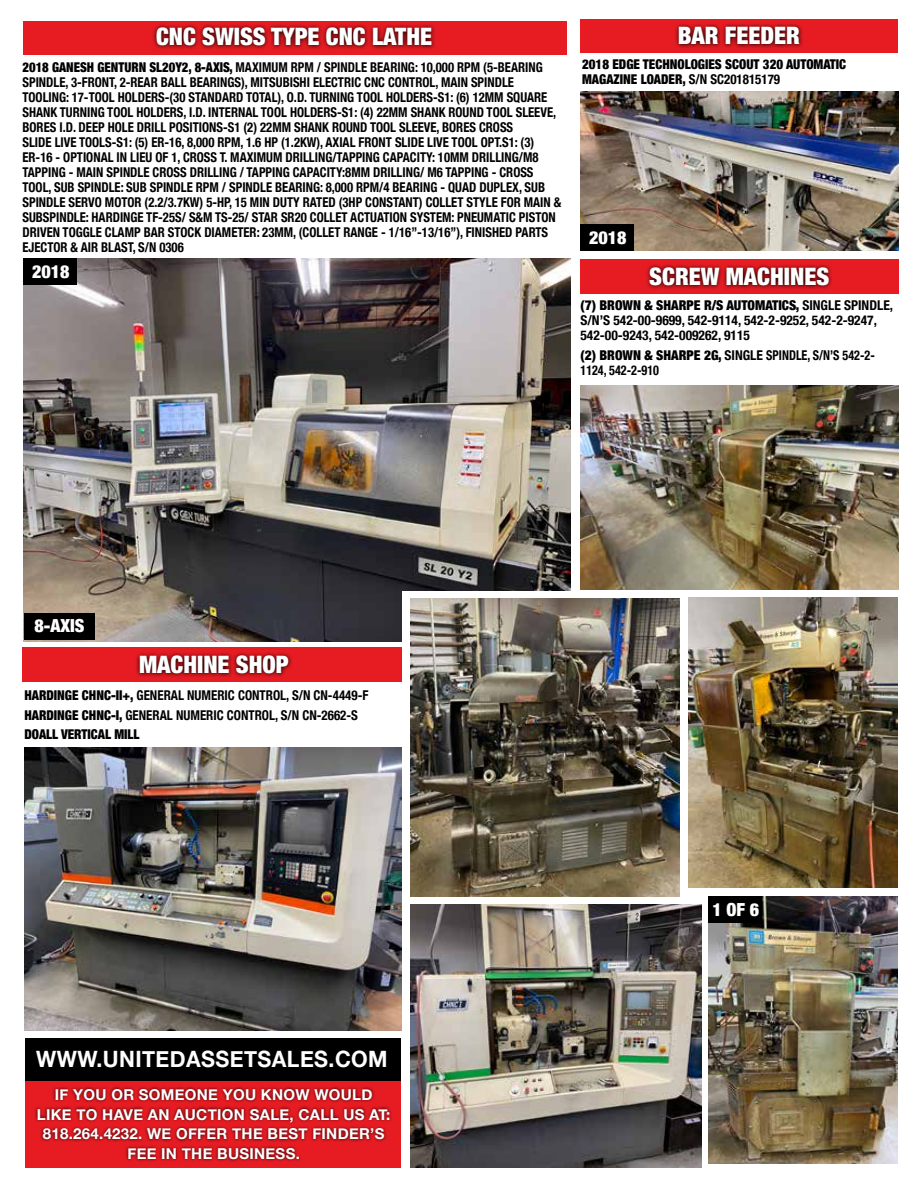
<style>
.page{position:relative;width:918px;height:1188px;background:#fff}
.page>*{position:absolute;margin:0;border:0;box-sizing:border-box;transform-origin:0 0}
.t1{font:900 condensed 24px "Helvetica Neue";color:#fff}
.t2{font:700 22.5px "Helvetica Neue";letter-spacing:.02em;color:#fff;scale:.95 1}
.t3{font:900 condensed 18px "Helvetica Neue";color:#fff}
.t4{font:700 15px/19.5px "Helvetica Neue";letter-spacing:.02em;color:#fff;text-align:center}
.t5{font:700 condensed 13.5px/15px "Helvetica Neue";color:#000;scale:.94 1}
.t6{font:700 condensed 13.5px/15px "Helvetica Neue";color:#000}
.t7{font:700 condensed 13.5px/19.6px "Helvetica Neue";color:#000;scale:.96 1}
.t8{font:900 condensed 13.5px/15px "Helvetica Neue";color:#000;scale:.96 1}
.s1{font-weight:900}
.s2{font-weight:700}
</style>
<div class="page">
<img style="left:580px;top:385px;width:319px;height:205px">
<img style="left:580px;top:91px;width:318px;height:160px">
<div style="left:23px;top:21px;width:544px;height:33px;background:#e71c23"></div>
<svg style="left:153px;top:24px;width:282px;height:26px"></svg>
<div style="left:580px;top:20px;width:318px;height:33px;background:#e71c23"></div>
<svg style="left:675px;top:24px;width:128px;height:24px;background:#810f13"></svg>
<img style="left:24px;top:258px;width:546px;height:384px">
<div style="left:24px;top:259px;width:53px;height:26px;background:#000"></div>
<div style="left:24px;top:613px;width:70px;height:26px;background:#000"></div>
<div style="left:581px;top:225px;width:53px;height:26px;background:#000"></div>
<div style="left:580px;top:259px;width:319px;height:35px;background:#e71c23"></div>
<svg style="left:646px;top:264px;width:186px;height:25px;background:#810f13"></svg>
<div style="left:22px;top:647px;width:385px;height:35px;background:#e71c23"></div>
<svg style="left:136px;top:652px;width:156px;height:25px;background:#820f13"></svg>
<img style="left:688px;top:598px;width:209px;height:290px">
<div style="left:402px;top:591px;width:246px;height:281px;background:#fff"></div>
<img style="left:709px;top:897px;width:188px;height:267px">
<div style="left:709px;top:897px;width:53px;height:26px;background:#000"></div>
<img style="left:410px;top:599px;width:269px;height:298px">
<img style="left:410px;top:904px;width:292px;height:264px">
<img style="left:25px;top:747px;width:376px;height:283px">
<div style="left:25px;top:1052px;width:376px;height:115px;background:#e71c23"></div>
<div style="left:25px;top:1038px;width:376px;height:43px;background:#000"></div>
<div style="left:34px;top:1085px;width:359px;height:78px;background:#000;opacity:.75"></div>
<h1 class="t1" style="left:156px;top:17px;width:278px">CNC SWISS TYPE CNC LATHE</h1>
<h1 class="t1" style="left:678px;top:16px;width:124px">BAR FEEDER</h1>
<p class="t5" style="left:22px;top:59px;width:575px"><span class="s1">2018 GANESH GENTURN SL20Y2, 8-AXIS,</span> MAXIMUM RPM / SPINDLE BEARING: 10,000 RPM (5-BEARING SPINDLE, 3-FRONT, 2-REAR BALL BEARINGS), MITSUBISHI ELECTRIC CNC CONTROL, MAIN SPINDLE TOOLING: 17-TOOL HOLDERS-(30 STANDARD TOTAL), O.D. TURNING TOOL HOLDERS-S1: (6) 12MM SQUARE SHANK TURNING TOOL HOLDERS, I.D. INTERNAL TOOL HOLDERS-S1: (4) 22MM SHANK ROUND TOOL SLEEVE, BORES I.D. DEEP HOLE DRILL POSITIONS-S1 (2) 22MM SHANK ROUND TOOL SLEEVE, BORES CROSS<br>SLIDE LIVE TOOLS-S1: (5) ER-16, 8,000 RPM, 1.6 HP (1.2KW), AXIAL FRONT SLIDE LIVE TOOL OPT.S1: (3)<br>ER-16 - OPTIONAL IN LIEU OF 1, CROSS T. MAXIMUM DRILLING/TAPPING CAPACITY: 10MM DRILLING/M8<br>TAPPING - MAIN SPINDLE CROSS DRILLING / TAPPING CAPACITY:8MM DRILLING/ M6 TAPPING - CROSS TOOL, SUB SPINDLE: SUB SPINDLE RPM / SPINDLE BEARING: 8,000 RPM/4 BEARING - QUAD DUPLEX, SUB SPINDLE SERVO MOTOR (2.2/3.7KW) 5-HP, 15 MIN DUTY RATED (3HP CONSTANT) COLLET STYLE FOR MAIN &amp; SUBSPINDLE: HARDINGE TF-25S/ S&amp;M TS-25/ STAR SR20 COLLET ACTUATION SYSTEM: PNEUMATIC PISTON DRIVEN TOGGLE CLAMP BAR STOCK DIAMETER: 23MM, (COLLET RANGE - 1/16”-13/16”), FINISHED PARTS EJECTOR &amp; AIR BLAST, S/N 0306</p>
<p class="t8" style="left:582px;top:56px;width:277px">2018 EDGE TECHNOLOGIES SCOUT 320 AUTOMATIC<br>MAGAZINE LOADER, <span class="s2">S/N SC201815179</span></p>
<h3 class="t3" style="left:589px;top:222px;width:39px">2018</h3>
<h3 class="t3" style="left:32px;top:256px;width:39px">2018</h3>
<h3 class="t3" style="left:35px;top:611px;width:51px">8-AXIS</h3>
<h1 class="t1" style="left:139px;top:645px;width:151px">MACHINE SHOP</h1>
<p class="t7" style="left:24px;top:685px;width:360px"><span class="s1">HARDINGE CHNC-II+,</span> GENERAL NUMERIC CONTROL, S/N CN-4449-F<br><span class="s1">HARDINGE CHNC-I,</span> GENERAL NUMERIC CONTROL, S/N CN-2662-S<br><span class="s1">DOALL VERTICAL MILL</span></p>
<h2 class="t2" style="left:36px;top:1042px;width:371px">WWW.UNITEDASSETSALES.COM</h2>
<p class="t4" style="left:37px;top:1085px;width:355px">IF YOU OR SOMEONE YOU KNOW WOULD<br>LIKE TO HAVE AN AUCTION SALE, CALL US AT:<br>818.264.4232. WE OFFER THE BEST FINDER’S<br>FEE IN THE BUSINESS.</p>
<h1 class="t1" style="left:649px;top:257px;width:181px">SCREW MACHINES</h1>
<p class="t6" style="left:580px;top:297px;width:314px"><span class="s1">(7) BROWN &amp; SHARPE R/S AUTOMATICS,</span> SINGLE SPINDLE,<br>S/N’S 542-00-9699, 542-9114, 542-2-9252, 542-2-9247,<br>542-00-9243, 542-009262, 9115</p>
<p class="t6" style="left:580px;top:347px;width:296px"><span class="s1">(2) BROWN &amp; SHARPE 2G,</span> SINGLE SPINDLE, S/N’S 542-2-<br>1124, 542-2-910</p>
<h3 class="t3" style="left:712px;top:894px;width:48px">1 OF 6</h3>
</div>
